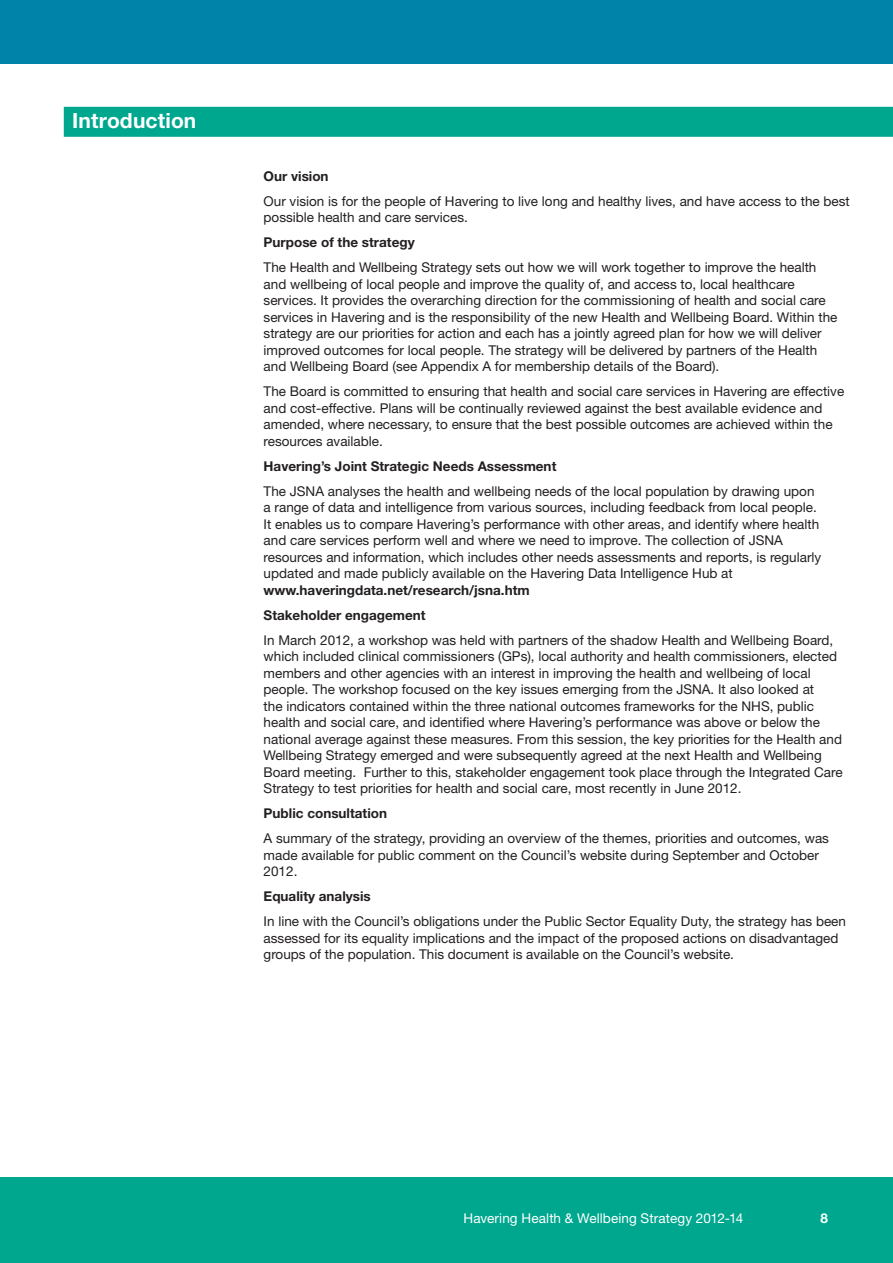
<style>
.page{position:relative;width:893px;height:1263px;background:#fff}
.page>*{position:absolute;margin:0;border:0;box-sizing:border-box;transform-origin:0 0}
.t1{font:700 21px "Helvetica Neue";letter-spacing:.005em;color:#fff}
.t2{font:13.5px/16.5px "Helvetica Neue";color:#231f20}
.t3{font:700 13.5px/25px "Helvetica Neue";color:#231f20}
.t4{font:13.5px "Helvetica Neue";letter-spacing:.01em;color:#fff}
.t5{font:700 13.5px "Helvetica Neue";color:#fff}
</style>
<div class="page">
<div style="left:0;top:0;width:893px;height:64px;background:#0083a9"></div>
<div style="left:0;top:1178px;width:893px;height:85px;background:#00a78f"></div>
<div style="left:64px;top:107px;width:829px;height:30px;background:#00a78f"></div>
<h1 class="t1" style="left:72px;top:108px;width:126px">Introduction</h1>
<p class="t3" style="left:264px;top:163px;width:67px">Our vision</p>
<p class="t2" style="left:264px;top:192px;width:588px">Our vision is for the people of Havering to live long and healthy lives, and have access to the best possible health and care services.</p>
<p class="t3" style="left:264px;top:230px;width:153px">Purpose of the strategy</p>
<p class="t2" style="left:264px;top:259px;width:575px">The Health and Wellbeing Strategy sets out how we will work together to improve the health and wellbeing of local people and improve the quality of, and access to, local healthcare services. It provides the overarching direction for the commissioning of health and social care services in Havering and is the responsibility of the new Health and Wellbeing Board. Within the strategy are our priorities for action and each has a jointly agreed plan for how we will deliver improved outcomes for local people. The strategy will be delivered by partners of the Health and Wellbeing Board (see Appendix A for membership details of the Board).</p>
<p class="t2" style="left:264px;top:383px;width:582px">The Board is committed to ensuring that health and social care services in Havering are effective and cost-effective. Plans will be continually reviewed against the best available evidence and amended, where necessary, to ensure that the best possible outcomes are achieved within the resources available.</p>
<p class="t3" style="left:264px;top:453px;width:294px">Havering’s Joint Strategic Needs Assessment</p>
<p class="t2" style="left:264px;top:482px;width:559px">The JSNA analyses the health and wellbeing needs of the local population by drawing upon a range of data and intelligence from various sources, including feedback from local people.<br>It enables us to compare Havering’s performance with other areas, and identify where health and care services perform well and where we need to improve. The collection of JSNA resources and information, which includes other needs assessments and reports, is regularly updated and made publicly available on the Havering Data Intelligence Hub at</p>
<p class="t3" style="left:264px;top:577px;width:268px">www.haveringdata.net/research/jsna.htm<br>Stakeholder engagement</p>
<p class="t2" style="left:264px;top:631px;width:580px">In March 2012, a workshop was held with partners of the shadow Health and Wellbeing Board, which included clinical commissioners (GPs), local authority and health commissioners, elected members and other agencies with an interest in improving the health and wellbeing of local people. The workshop focused on the key issues emerging from the JSNA. It also looked at<br>the indicators contained within the three national outcomes frameworks for the NHS, public health and social care, and identified where Havering’s performance was above or below the national average against these measures. From this session, the key priorities for the Health and Wellbeing Strategy emerged and were subsequently agreed at the next Health and Wellbeing Board meeting. Further to this, stakeholder engagement took place through the Integrated Care Strategy to test priorities for health and social care, most recently in June 2012.</p>
<p class="t3" style="left:264px;top:800px;width:125px">Public consultation</p>
<p class="t2" style="left:264px;top:830px;width:567px">A summary of the strategy, providing an overview of the themes, priorities and outcomes, was made available for public comment on the Council’s website during September and October<br>2012.</p>
<p class="t3" style="left:264px;top:883px;width:109px">Equality analysis</p>
<p class="t2" style="left:264px;top:913px;width:584px">In line with the Council’s obligations under the Public Sector Equality Duty, the strategy has been assessed for its equality implications and the impact of the proposed actions on disadvantaged groups of the population. This document is available on the Council’s website.</p>
<p class="t4" style="left:463px;top:1210px;width:281px">Havering Health &amp; Wellbeing Strategy 2012-14</p>
<p class="t5" style="left:820px;top:1210px;width:9px">8</p>
</div>
